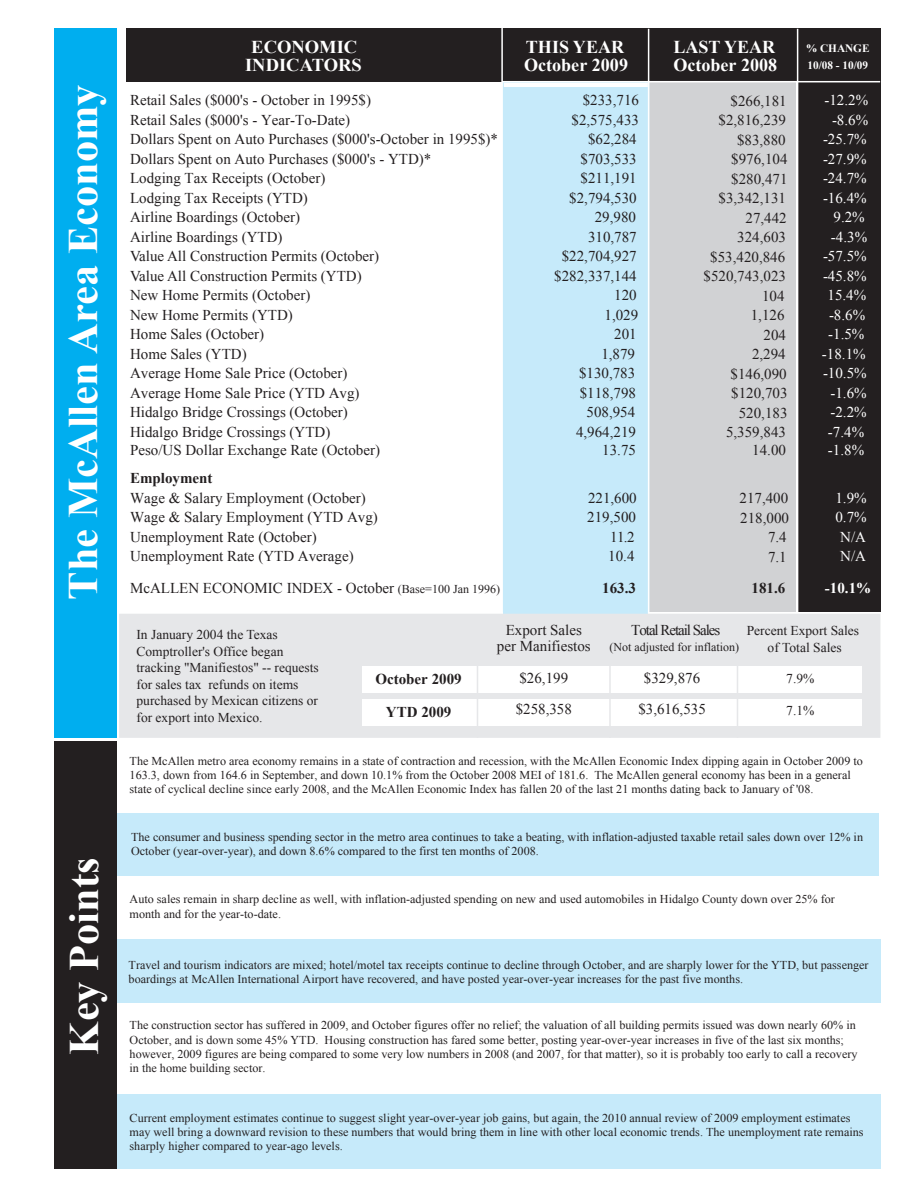
<style>
.page{position:relative;width:918px;height:1188px;background:#fff}
.page>*{position:absolute;margin:0;border:0;box-sizing:border-box;transform-origin:0 0}
.t1{font:700 42px "Times New Roman";color:#fff}
.t2{font:700 18px/18px "Times New Roman";color:#fff}
.t3{font:15px/19.5px "Times New Roman";color:#231f20;text-align:right}
.t4{font:15px/19.5px "Times New Roman";color:#fff;text-align:right}
.t5{font:700 15px "Times New Roman";color:#231f20}
.t6{font:15px "Times New Roman";letter-spacing:-.07em;color:#231f20}
.t7{font:700 15px "Times New Roman";color:#fff}
.t8{font:13.5px/16.5px "Times New Roman";color:#231f20}
.t9{font:12px/14.4px "Times New Roman";color:#231f20}
.t10{font:700 11.25px/17px "Times New Roman";color:#fff}
.s1{font-size:12px}
</style>
<div class="page">
<div style="left:116px;top:1095px;width:765px;height:74px;background:#c6eafa"></div>
<div style="left:117px;top:813px;width:762px;height:63px;background:#c6eafa"></div>
<div style="left:54px;top:28px;width:63px;height:709px;background:#00aeef"></div>
<div style="left:798px;top:82px;width:82px;height:530px;background:#231f20"></div>
<div style="left:126px;top:28px;width:754px;height:54px;background:#231f20"></div>
<div style="left:649px;top:82px;width:147px;height:530px;background:#d1d2d4"></div>
<div style="left:503px;top:87px;width:146px;height:529px;background:#c6eafa"></div>
<div style="left:115px;top:939px;width:765px;height:64px;background:#c6eafa"></div>
<hr style="left:648px;top:29px;width:1px;height:601px;background:#fff">
<hr style="left:797px;top:29px;width:1px;height:600px;background:#fff">
<hr style="left:501px;top:27px;width:2px;height:601px;background:#fff">
<div style="left:54px;top:741px;width:63px;height:428px;background:#231f20"></div>
<div style="left:119px;top:614px;width:761px;height:124px;background:#e6e7e9"></div>
<div style="left:362px;top:699px;width:499px;height:27px;background:#fff"></div>
<div style="left:362px;top:666px;width:499px;height:27px;background:#fff"></div>
<hr style="left:609px;top:657px;width:2px;height:81px;background:#e6e7e9">
<hr style="left:477px;top:657px;width:1px;height:81px;background:#e6e7e9">
<hr style="left:737px;top:657px;width:1px;height:81px;background:#e6e7e9">
<hr style="left:502px;top:81px;width:378px;height:1px;background:#fff">
<h1 class="t1" style="left:54px;top:600px;width:517px;rotate:-90deg">The McAllen Area Economy</h1>
<h1 class="t1" style="left:55px;top:1055px;width:199px;rotate:-90deg">Key Points</h1>
<h2 class="t2" style="left:245px;top:37px;width:118px;text-align:center">ECONOMIC<br>INDICATORS</h2>
<p class="t10" style="left:806px;top:40px;width:65px">% CHANGE<br>10/08 - 10/09</p>
<h2 class="t2" style="left:524px;top:37px;width:105px">THIS YEAR<br>October 2009</h2>
<h2 class="t2" style="left:673px;top:37px;width:105px">LAST YEAR<br>October 2008</h2>
<p class="t3" style="left:130px;top:90px;width:370px;text-align:left">Retail Sales ($000's - October in 1995$)<br>Retail Sales ($000's - Year-To-Date)<br>Dollars Spent on Auto Purchases ($000's-October in 1995$)* Dollars Spent on Auto Purchases ($000's - YTD)*<br>Lodging Tax Receipts (October)<br>Lodging Tax Receipts (YTD)<br>Airline Boardings (October)<br>Airline Boardings (YTD)<br>Value All Construction Permits (October)<br>Value All Construction Permits (YTD)<br>New Home Permits (October)<br>New Home Permits (YTD)<br>Home Sales (October)<br>Home Sales (YTD)<br>Average Home Sale Price (October)<br>Average Home Sale Price (YTD Avg)<br>Hidalgo Bridge Crossings (October)<br>Hidalgo Bridge Crossings (YTD)</p>
<p class="t3" style="left:130px;top:440px;width:251px">Peso/US Dollar Exchange Rate (October)</p>
<p class="t5" style="left:130px;top:468px;width:84px">Employment</p>
<p class="t3" style="left:130px;top:488px;width:249px;text-align:left">Wage &amp; Salary Employment (October)<br>Wage &amp; Salary Employment (YTD Avg)<br>Unemployment Rate (October)<br>Unemployment Rate (YTD Average)</p>
<p class="t3" style="left:130px;top:578px;width:371px">McALLEN ECONOMIC INDEX - October <span class="s1">(Base=100 Jan 1996)</span></p>
<p class="t3" style="left:554px;top:90px;width:86px">$233,716 $2,575,433 $62,284 $703,533 $211,191 $2,794,530<br>29,980<br>310,787 $22,704,927 $282,337,144<br>120<br>1,029<br>201<br>1,879 $130,783 $118,798<br>508,954<br>4,964,219</p>
<p class="t3" style="left:602px;top:440px;width:35px">13.75</p>
<p class="t3" style="left:587px;top:488px;width:51px">221,600<br>219,500<br>11.2<br>10.4</p>
<p class="t5" style="left:602px;top:577px;width:35px">163.3</p>
<p class="t3" style="left:704px;top:91px;width:86px">$266,181 $2,816,239 $83,880 $976,104 $280,471 $3,342,131<br>27,442<br>324,603 $53,420,846 $520,743,023<br>104<br>1,126<br>204<br>2,294 $146,090 $120,703<br>520,183<br>5,359,843</p>
<p class="t3" style="left:752px;top:440px;width:35px">14.00</p>
<p class="t3" style="left:740px;top:488px;width:51px">217,400<br>218,000<br>7.4<br>7.1</p>
<p class="t5" style="left:752px;top:578px;width:35px">181.6</p>
<p class="t4" style="left:822px;top:90px;width:48px">-12.2% -8.6% -25.7% -27.9% -24.7% -16.4%<br>9.2% -4.3% -57.5% -45.8%<br>15.4% -8.6% -1.5% -18.1% -10.5% -1.6% -2.2% -7.4%</p>
<p class="t4" style="left:828px;top:440px;width:38px">-1.8%</p>
<p class="t4" style="left:835px;top:488px;width:33px;text-align:center">1.9%<br>0.7%<br>N/A<br>N/A</p>
<p class="t7" style="left:825px;top:578px;width:48px">-10.1%</p>
<p class="t8" style="left:136px;top:626px;width:184px">In January 2004 the Texas<br>Comptroller's Office began tracking "Manifiestos" -- requests for sales tax refunds on items purchased by Mexican citizens or for export into Mexico.</p>
<p class="t5" style="left:375px;top:668px;width:88px">October 2009</p>
<p class="t5" style="left:386px;top:701px;width:67px">YTD 2009</p>
<p class="t3" style="left:497px;top:621px;width:95px;line-height:16.5px;text-align:center">Export Sales per Manifiestos</p>
<p class="t3" style="left:516px;top:662px;width:58px;line-height:31.5px;text-align:left">$26,199 $258,358</p>
<p class="t6" style="left:631px;top:620px;width:91px">Total Retail Sales</p>
<p class="t9" style="left:609px;top:640px;width:131px">(Not adjusted for inflation)</p>
<p class="t3" style="left:638px;top:662px;width:69px;line-height:31.5px;text-align:center">$329,876 $3,616,535</p>
<p class="t8" style="left:747px;top:622px;width:114px;text-align:center">Percent Export Sales of Total Sales</p>
<p class="t8" style="left:786px;top:670px;width:30px">7.9%</p>
<p class="t8" style="left:786px;top:702px;width:30px">7.1%</p>
<p class="t9" style="left:130px;top:753px;width:735px">The McAllen metro area economy remains in a state of contraction and recession, with the McAllen Economic Index dipping again in October 2009 to<br>163.3, down from 164.6 in September, and down 10.1% from the October 2008 MEI of 181.6. The McAllen general economy has been in a general state of cyclical decline since early 2008, and the McAllen Economic Index has fallen 20 of the last 21 months dating back to January of '08.</p>
<p class="t9" style="left:131px;top:830px;width:733px">The consumer and business spending sector in the metro area continues to take a beating, with inflation-adjusted taxable retail sales down over 12% in<br>October (year-over-year), and down 8.6% compared to the first ten months of 2008.</p>
<p class="t9" style="left:130px;top:892px;width:707px">Auto sales remain in sharp decline as well, with inflation-adjusted spending on new and used automobiles in Hidalgo County down over 25% for month and for the year-to-date.</p>
<p class="t9" style="left:129px;top:957px;width:742px">Travel and tourism indicators are mixed; hotel/motel tax receipts continue to decline through October, and are sharply lower for the YTD, but passenger boardings at McAllen International Airport have recovered, and have posted year-over-year increases for the past five months.</p>
<p class="t9" style="left:130px;top:1018px;width:729px">The construction sector has suffered in 2009, and October figures offer no relief; the valuation of all building permits issued was down nearly 60% in October, and is down some 45% YTD. Housing construction has fared some better, posting year-over-year increases in five of the last six months; however, 2009 figures are being compared to some very low numbers in 2008 (and 2007, for that matter), so it is probably too early to call a recovery in the home building sector.</p>
<p class="t9" style="left:130px;top:1110px;width:736px">Current employment estimates continue to suggest slight year-over-year job gains, but again, the 2010 annual review of 2009 employment estimates may well bring a downward revision to these numbers that would bring them in line with other local economic trends. The unemployment rate remains sharply higher compared to year-ago levels.</p>
</div>
